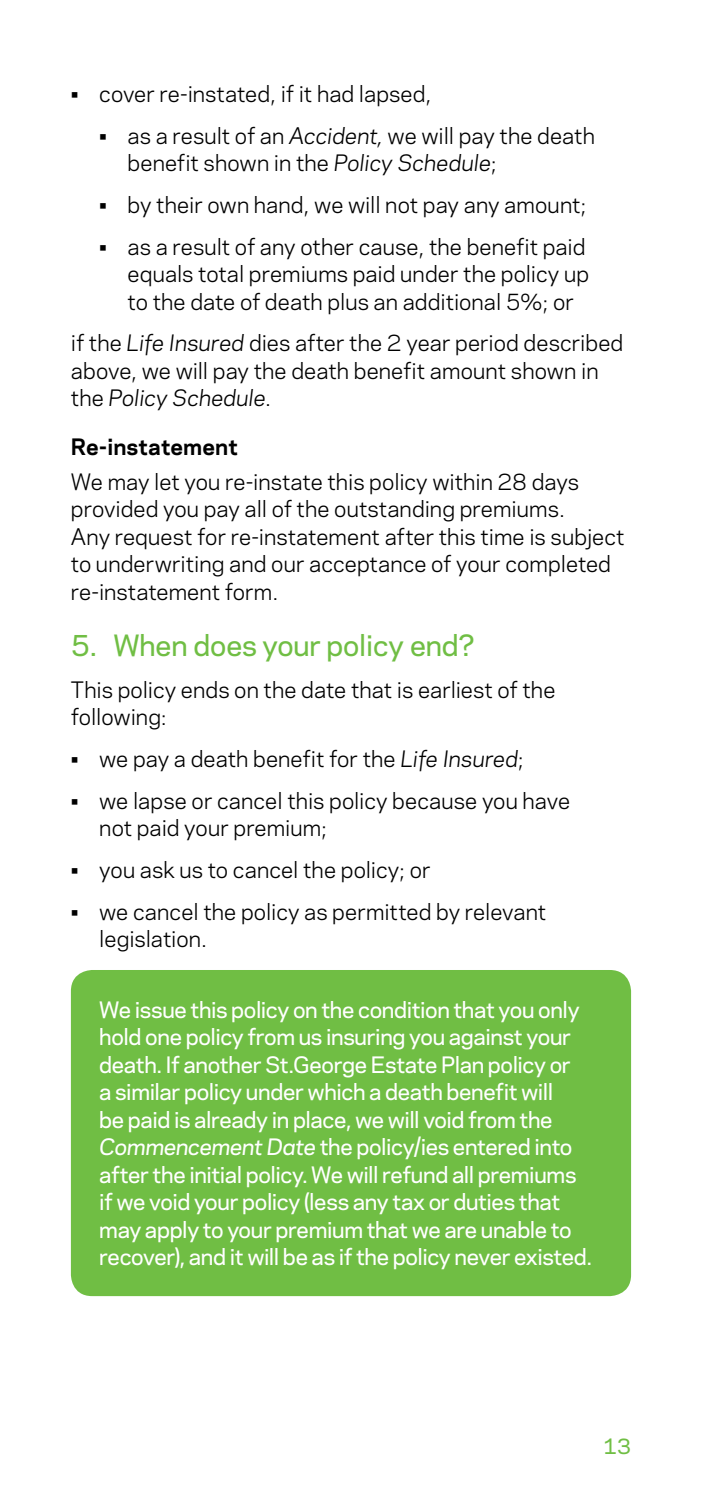
<style>
.page{position:relative;width:702px;height:1489px;background:#fff}
.page>*{position:absolute;margin:0;border:0;box-sizing:border-box;transform-origin:0 0}
.t1{font:500 27.5px "Polaris";letter-spacing:-.005em;color:#70be44}
.t2{font:21.25px/27.5px "Polaris";color:#000}
.t3{font:500 21.25px/27.5px "Polaris";letter-spacing:-.02em;color:#fff}
.t4{font:700 21.25px "Polaris";letter-spacing:.005em;color:#000}
.t5{font:500 20px "Polaris";color:#70be44}
.s1{font-style:italic}
</style>
<div class="page">
<div style="left:71px;top:969px;width:560px;height:326px;background:#70be44;border-radius:21px"></div>
<p class="t2" style="left:71px;top:79px;width:362px">• cover re-instated, if it had lapsed,</p>
<p class="t2" style="left:128px;top:121px;width:468px;text-indent:-28px">• as a result of an <span class="s1">Accident,</span> we will pay the death benefit shown in the <span class="s1">Policy Schedule</span>;</p>
<p class="t2" style="left:99px;top:190px;width:489px">• by their own hand, we will not pay any amount;</p>
<p class="t2" style="left:128px;top:231px;width:463px;text-indent:-28px">• as a result of any other cause, the benefit paid equals total premiums paid under the policy up to the date of death plus an additional 5%; or</p>
<p class="t2" style="left:71px;top:328px;width:554px">if the <span class="s1">Life Insured</span> dies after the 2 year period described above, we will pay the death benefit amount shown in the <span class="s1">Policy Schedule</span>.</p>
<p class="t4" style="left:71px;top:431px;width:169px">Re-instatement</p>
<p class="t2" style="left:71px;top:466px;width:555px">We may let you re‑instate this policy within 28 days provided you pay all of the outstanding premiums.<br>Any request for re-instatement after this time is subject to underwriting and our acceptance of your completed re‑instatement form.</p>
<p class="t1" style="left:71px;top:625px;width:406px">5. When does your policy end?</p>
<p class="t2" style="left:71px;top:674px;width:486px">This policy ends on the date that is earliest of the following:</p>
<p class="t2" style="left:71px;top:744px;width:454px">• we pay a death benefit for the <span class="s1">Life Insured</span>;</p>
<p class="t2" style="left:99px;top:785px;width:472px;text-indent:-28px">• we lapse or cancel this policy because you have not paid your premium;</p>
<p class="t2" style="left:71px;top:854px;width:361px">• you ask us to cancel the policy; or</p>
<p class="t2" style="left:99px;top:896px;width:448px;text-indent:-28px">• we cancel the policy as permitted by relevant legislation.</p>
<p class="t3" style="left:99px;top:994px;width:494px">We issue this policy on the condition that you only hold one policy from us insuring you against your death. If another St.George Estate Plan policy or<br>a similar policy under which a death benefit will<br>be paid is already in place, we will void from the <span class="s1">Commencement Date</span> the policy/ies entered into after the initial policy. We will refund all premiums if we void your policy (less any tax or duties that may apply to your premium that we are unable to recover), and it will be as if the policy never existed.</p>
<p class="t5" style="left:603px;top:1430px;width:29px">13</p>
</div>
